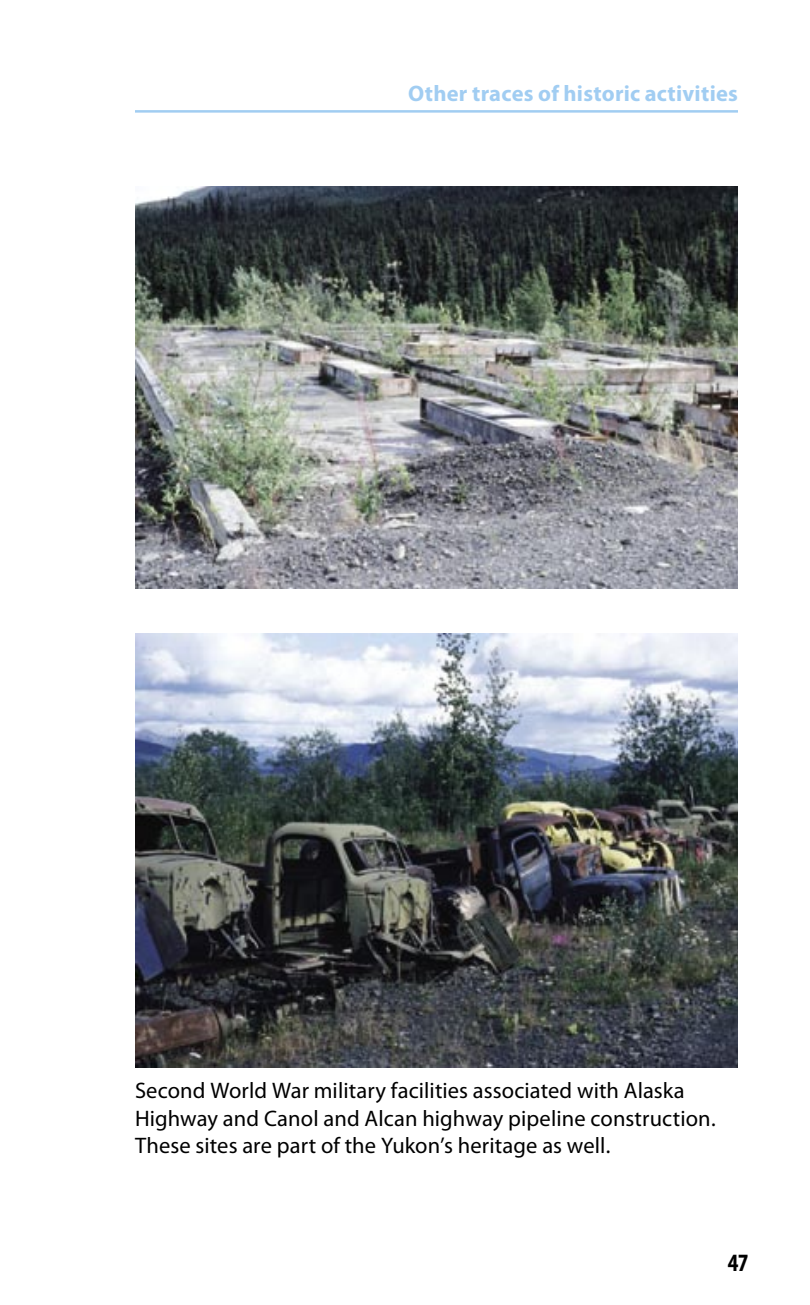
<style>
.page{position:relative;width:810px;height:1305px;background:#fff}
.page>*{position:absolute;margin:0;border:0;box-sizing:border-box;transform-origin:0 0}
.t1{font:700 condensed 25px "Myriad Pro";color:#000}
.t2{font:22.5px/27.5px "Myriad Pro";letter-spacing:.005em;color:#000}
.t3{font:700 22.5px "Myriad Pro";letter-spacing:.01em;color:#a1cdf2}
</style>
<div class="page">
<img style="left:135px;top:186px;width:603px;height:403px">
<hr style="left:135px;top:110px;width:603px;height:3px;background:#a1cdf2">
<img style="left:135px;top:634px;width:603px;height:433px">
<p class="t3" style="left:408px;top:81px;width:331px">Other traces of historic activities</p>
<p class="t2" style="left:135px;top:1078px;width:582px">Second World War military facilities associated with Alaska<br>Highway and Canol and Alcan highway pipeline construction.<br>These sites are part of the Yukon’s heritage as well.</p>
<p class="t1" style="left:728px;top:1249px;width:22px">47</p>
</div>
